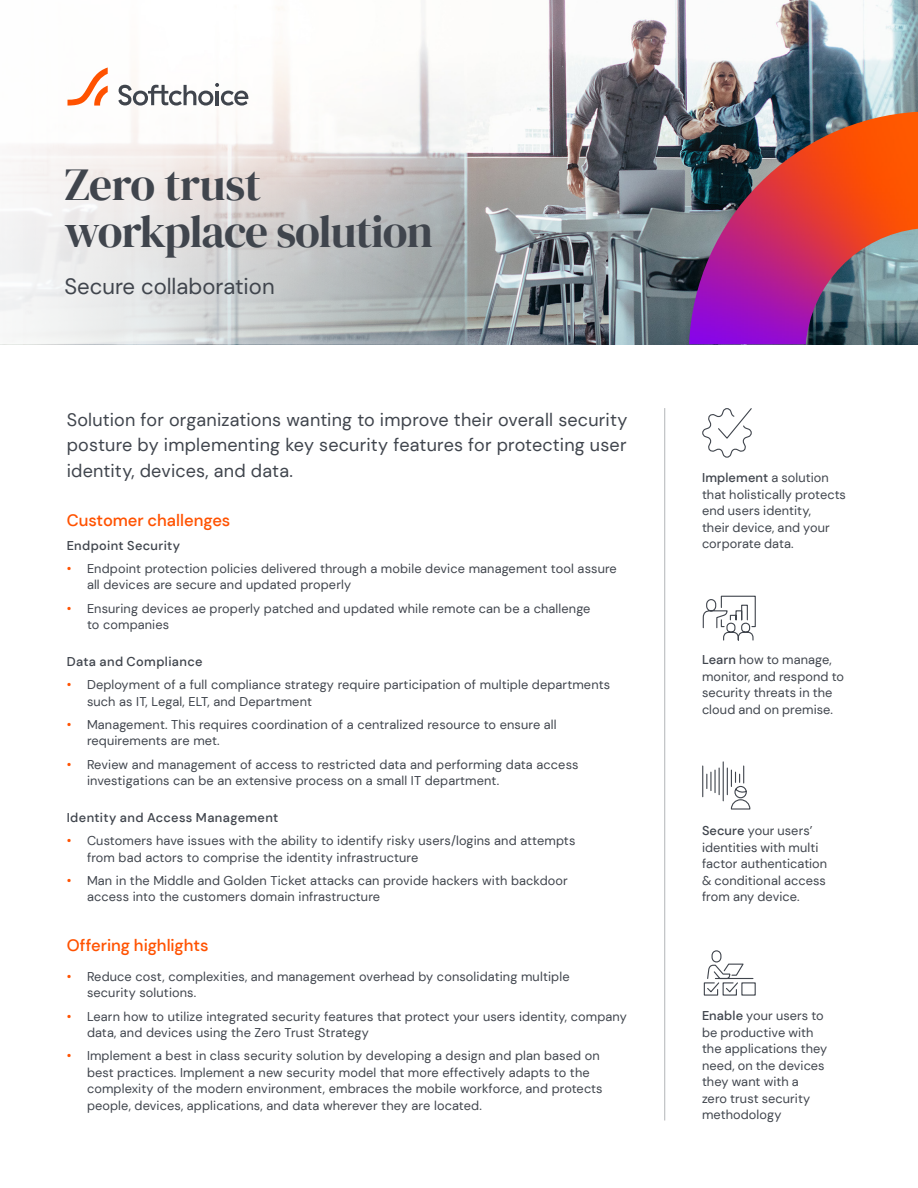
<style>
.page{position:relative;width:918px;height:1188px;background:#fff}
.page>*{position:absolute;margin:0;border:0;box-sizing:border-box;transform-origin:0 0}
.t1{font:45.45px/46.5px "DM Serif Display";letter-spacing:-.02em;color:#40454d}
.t2{font:22.05px "DM Sans";color:#40454d}
.t3{font:18px/25.5px "DM Sans";letter-spacing:.01em;color:#40454d;text-align:justify}
.t4{font:500 16.5px "DM Sans";letter-spacing:-.005em;color:#ff5200}
.t5{font:12.75px/16.5px "DM Sans";letter-spacing:.01em;color:#40454d}
.t6{font:500 12.75px "DM Sans";letter-spacing:.03em;color:#40454d}
.s1{font-size:13.2px;color:#ff5200}
.s2{font-weight:500}
</style>
<div class="page">
<img style="left:567px;top:0;width:351px;height:344px">
<svg style="left:0;top:0;width:567px;height:344px"></svg>
<svg style="left:68px;top:67px;width:40px;height:39px"></svg>
<svg style="left:118px;top:83px;width:130px;height:23px"></svg>
<img style="left:689px;top:112px;width:229px;height:232px">
<hr style="left:664px;top:408px;width:1px;height:713px;background:#b3b5b8">
<svg style="left:702px;top:408px;width:50px;height:50px"></svg>
<svg style="left:702px;top:595px;width:54px;height:46px"></svg>
<svg style="left:702px;top:761px;width:49px;height:49px"></svg>
<svg style="left:703px;top:950px;width:53px;height:46px"></svg>
<h1 class="t1" style="left:64px;top:162px;width:370px">Zero trust workplace solution</h1>
<h2 class="t2" style="left:64px;top:273px;width:212px">Secure collaboration</h2>
<h3 class="t3" style="left:67px;top:407px;width:562px">Solution for organizations wanting to improve their overall security posture by implementing key security features for protecting user identity, devices, and data.</h3>
<p class="t4" style="left:67px;top:510px;width:165px">Customer challenges</p>
<p class="t6" style="left:67px;top:537px;width:115px">Endpoint Security</p>
<p class="t5" style="left:87px;top:560px;width:531px;text-indent:-20px"><span class="s1">•</span> Endpoint protection policies delivered through a mobile device management tool assure all devices are secure and updated properly</p>
<p class="t5" style="left:87px;top:600px;width:505px;text-indent:-20px"><span class="s1">•</span> Ensuring devices ae properly patched and updated while remote can be a challenge to companies</p>
<p class="t6" style="left:67px;top:654px;width:137px">Data and Compliance</p>
<p class="t5" style="left:87px;top:676px;width:525px;text-indent:-20px"><span class="s1">•</span> Deployment of a full compliance strategy require participation of multiple departments such as IT, Legal, ELT, and Department</p>
<p class="t5" style="left:87px;top:716px;width:471px;text-indent:-20px"><span class="s1">•</span> Management. This requires coordination of a centralized resource to ensure all requirements are met.</p>
<p class="t5" style="left:87px;top:756px;width:493px;text-indent:-20px"><span class="s1">•</span> Review and management of access to restricted data and performing data access investigations can be an extensive process on a small IT department.</p>
<p class="t6" style="left:67px;top:810px;width:213px">Identity and Access Management</p>
<p class="t5" style="left:87px;top:832px;width:490px;text-indent:-20px"><span class="s1">•</span> Customers have issues with the ability to identify risky users/logins and attempts from bad actors to comprise the identity infrastructure</p>
<p class="t5" style="left:87px;top:872px;width:482px;text-indent:-20px"><span class="s1">•</span> Man in the Middle and Golden Ticket attacks can provide hackers with backdoor access into the customers domain infrastructure</p>
<p class="t4" style="left:67px;top:935px;width:143px">Offering highlights</p>
<p class="t5" style="left:87px;top:968px;width:484px;text-indent:-20px"><span class="s1">•</span> Reduce cost, complexities, and management overhead by consolidating multiple security solutions.</p>
<p class="t5" style="left:87px;top:1008px;width:541px;text-indent:-20px"><span class="s1">•</span> Learn how to utilize integrated security features that protect your users identity, company data, and devices using the Zero Trust Strategy</p>
<p class="t5" style="left:87px;top:1048px;width:517px;text-indent:-20px"><span class="s1">•</span> Implement a best in class security solution by developing a design and plan based on best practices. Implement a new security model that more effectively adapts to the complexity of the modern environment, embraces the mobile workforce, and protects people, devices, applications, and data wherever they are located.</p>
<p class="t5" style="left:702px;top:469px;width:146px"><span class="s2">Implement</span> a solution that holistically protects end users identity,<br>their device, and your corporate data.</p>
<p class="t5" style="left:702px;top:652px;width:144px"><span class="s2">Learn</span> how to manage, monitor, and respond to security threats in the cloud and on premise.</p>
<p class="t5" style="left:702px;top:822px;width:127px"><span class="s2">Secure</span> your users’ identities with multi factor authentication &amp; conditional access from any device.</p>
<p class="t5" style="left:702px;top:1008px;width:127px"><span class="s2">Enable</span> your users to be productive with the applications they need, on the devices they want with a<br>zero trust security methodology</p>
</div>
